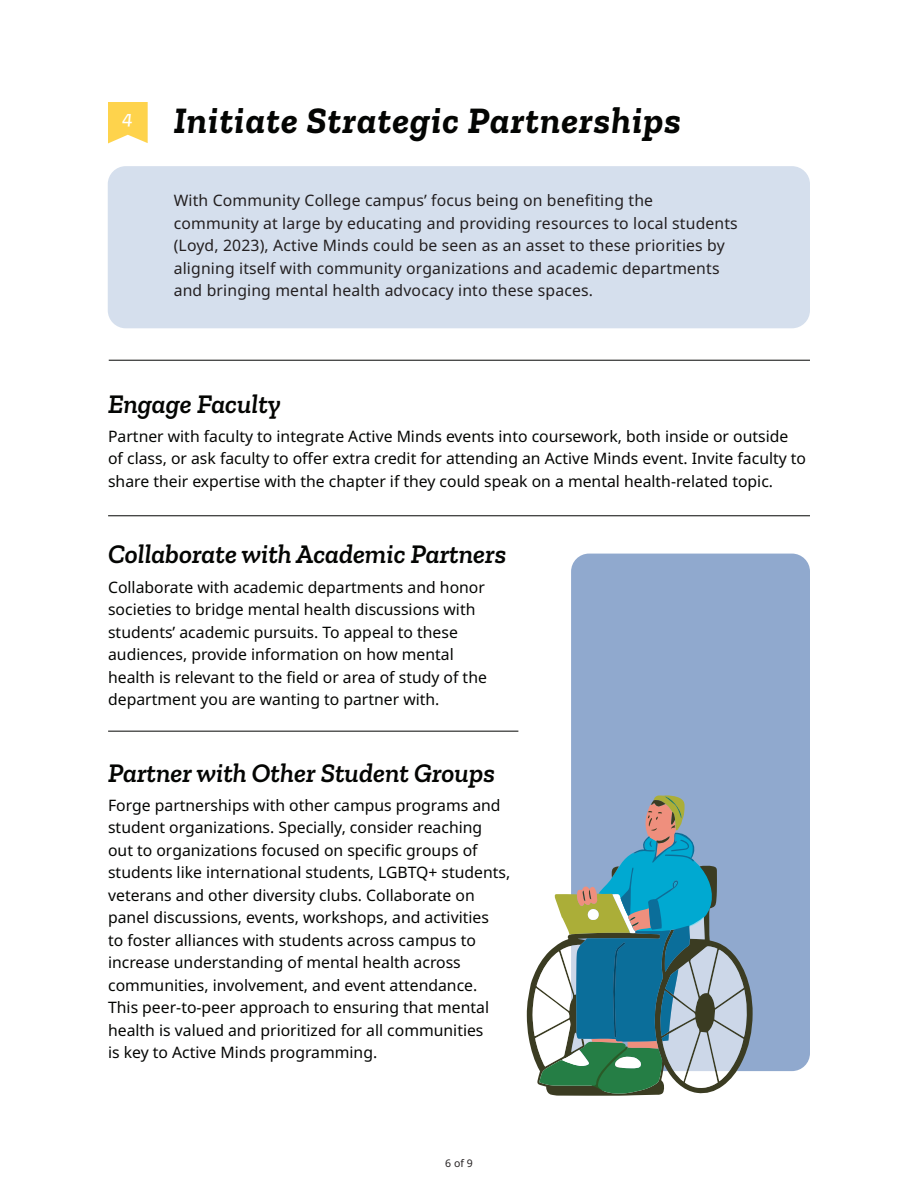
<style>
.page{position:relative;width:918px;height:1188px;background:#fff}
.page>*{position:absolute;margin:0;border:0;box-sizing:border-box;transform-origin:0 0}
.t1{font:italic 700 37.5px "Zilla Slab";letter-spacing:.03em;color:#040503}
.t2{font:italic 600 27px "Zilla Slab";color:#040503}
.t3{font:italic 500 19.2px "Zilla Slab";color:#fff}
.t4{font:15.75px/22.5px "Noto Sans";color:#040503}
.t5{font:15.75px/22.5px "Noto Sans";letter-spacing:.01em;color:#231f20}
.t6{font:10.5px "Noto Sans";color:#231f20}
</style>
<div class="page">
<div style="left:108px;top:166px;width:702px;height:162px;background:#d5dfed;border-radius:18px"></div>
<svg style="left:108px;top:102px;width:40px;height:41px;background:#fed75e"></svg>
<hr style="left:108px;top:515px;width:702px;height:1px;background:#040503">
<hr style="left:108px;top:731px;width:410px;height:1px;background:#040503">
<hr style="left:109px;top:360px;width:701px;height:1px;background:#040503">
<div style="left:571px;top:554px;width:239px;height:517px;background:#90a9ce;border-radius:18px"></div>
<svg style="left:527px;top:978px;width:226px;height:94px"></svg>
<svg style="left:533px;top:795px;width:214px;height:301px"></svg>
<p class="t3" style="left:123px;top:107px;width:12px">4</p>
<p class="t1" style="left:174px;top:99px;width:509px">Initiate Strategic Partnerships</p>
<p class="t5" style="left:174px;top:190px;width:566px">With Community College campus’ focus being on benefiting the community at large by educating and providing resources to local students (Loyd, 2023), Active Minds could be seen as an asset to these priorities by aligning itself with community organizations and academic departments and bringing mental health advocacy into these spaces.</p>
<p class="t2" style="left:108px;top:388px;width:174px">Engage Faculty</p>
<p class="t4" style="left:108px;top:425px;width:700px">Partner with faculty to integrate Active Minds events into coursework, both inside or outside of class, or ask faculty to offer extra credit for attending an Active Minds event. Invite faculty to share their expertise with the chapter if they could speak on a mental health-related topic.</p>
<p class="t2" style="left:108px;top:539px;width:400px">Collaborate with Academic Partners</p>
<p class="t4" style="left:108px;top:576px;width:380px">Collaborate with academic departments and honor societies to bridge mental health discussions with students’ academic pursuits. To appeal to these audiences, provide information on how mental health is relevant to the field or area of study of the department you are wanting to partner with.</p>
<p class="t2" style="left:108px;top:757px;width:388px">Partner with Other Student Groups</p>
<p class="t4" style="left:108px;top:794px;width:404px">Forge partnerships with other campus programs and student organizations. Specially, consider reaching out to organizations focused on specific groups of students like international students, LGBTQ+ students, veterans and other diversity clubs. Collaborate on panel discussions, events, workshops, and activities<br>to foster alliances with students across campus to increase understanding of mental health across communities, involvement, and event attendance.<br>This peer-to-peer approach to ensuring that mental health is valued and prioritized for all communities<br>is key to Active Minds programming.</p>
<p class="t6" style="left:445px;top:1155px;width:29px">6 of 9</p>
</div>
